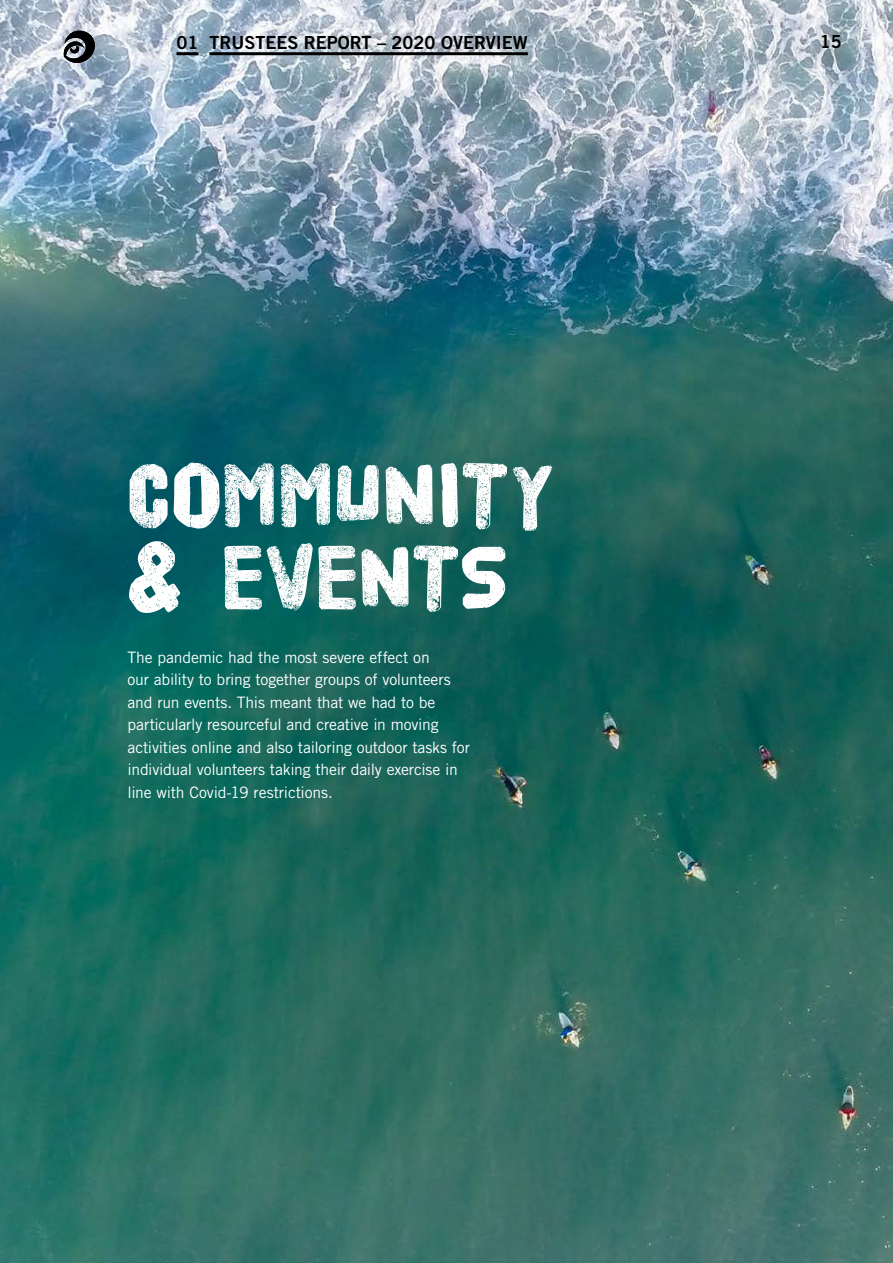
<style>
.page{position:relative;width:893px;height:1263px;background:#fff}
.page>*{position:absolute;margin:0;border:0;box-sizing:border-box;transform-origin:0 0}
.t1{font:94.2px/82.5px "HVD Poster";letter-spacing:-.015em;color:#fff}
.t2{font:18px "Trade Gothic Bold Two";color:#000}
.t3{font:15.75px/22.5px "Trade Gothic";letter-spacing:-.015em;color:#fff}
</style>
<div class="page">
<img style="left:0;top:0;width:893px;height:1263px">
<svg style="left:64px;top:31px;width:33px;height:32px"></svg>
<hr style="left:176px;top:52px;width:22px;height:3px;background:#000">
<hr style="left:209px;top:52px;width:319px;height:3px;background:#000">
<p class="t2" style="left:176px;top:32px;width:353px">01 TRUSTEES REPORT – 2020 OVERVIEW</p>
<h1 class="t1" style="left:127px;top:455px;width:429px">COMMUNITY &amp; EVENTS</h1>
<p class="t3" style="left:128px;top:646px;width:344px">The pandemic had the most severe effect on<br>our ability to bring together groups of volunteers and run events. This meant that we had to be particularly resourceful and creative in moving activities online and also tailoring outdoor tasks for individual volunteers taking their daily exercise in line with Covid-19 restrictions.</p>
<p class="t2" style="left:820px;top:31px;width:23px">15</p>
</div>
